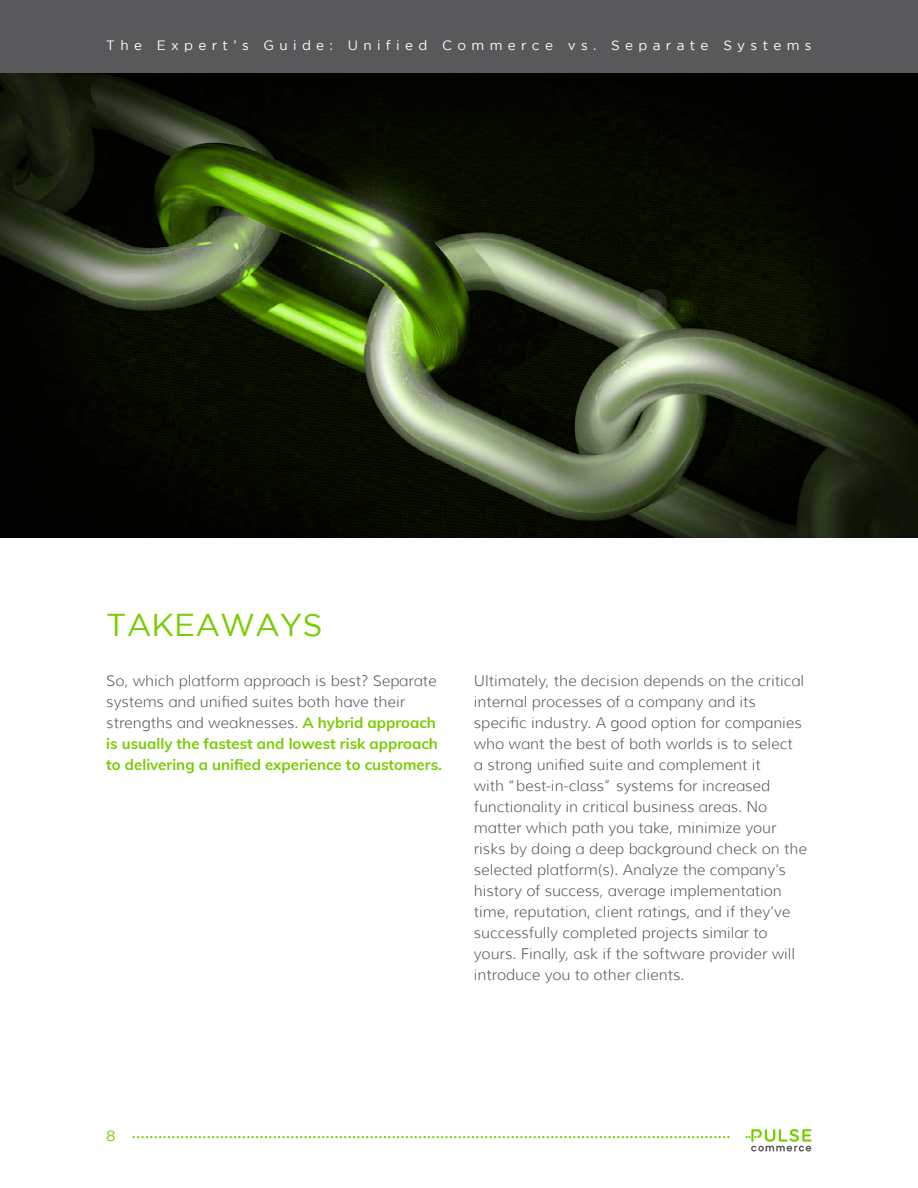
<style>
.page{position:relative;width:918px;height:1188px;background:#fff}
.page>*{position:absolute;margin:0;border:0;box-sizing:border-box;transform-origin:0 0}
.t1{font:31.5px "Gotham";color:#78cc00}
.Body{font:300 15px/21px "Muli";color:#59595c}
.Body-2{font:15px "Gotham";color:#78cc00}
.t2{font:13.5px "Gotham";letter-spacing:.395em;color:#fff}
.s1{font-weight:700;color:#78cc00}
</style>
<div class="page">
<svg style="left:0;top:72px;width:918px;height:465px;background:#222a15"></svg>
<div style="left:0;top:0;width:918px;height:72px;background:#59595c"></div>
<svg style="left:745px;top:1129px;width:67px;height:23px"></svg>
<svg style="left:133px;top:1136px;width:597px;height:2px"></svg>
<p class="t2" style="left:106px;top:38px;width:707px">The Expert’s Guide: Unified Commerce vs. Separate Systems</p>
<h2 class="t1" style="left:106px;top:608px;width:218px">TAKEAWAYS</h2>
<p class="Body" style="left:106px;top:670px;width:337px">So, which platform approach is best? Separate systems and unified suites both have their strengths and weaknesses. <span class="s1">A hybrid approach is usually the fastest and lowest risk approach to delivering a unified experience to customers.</span></p>
<p class="Body" style="left:474px;top:670px;width:335px">Ultimately, the decision depends on the critical internal processes of a company and its specific industry. A good option for companies who want the best of both worlds is to select<br>a strong unified suite and complement it<br>with “best-in-class” systems for increased functionality in critical business areas. No matter which path you take, minimize your risks by doing a deep background check on the selected platform(s). Analyze the company’s history of success, average implementation time, reputation, client ratings, and if they’ve successfully completed projects similar to yours. Finally, ask if the software provider will introduce you to other clients.</p>
<p class="Body-2" style="left:106px;top:1127px;width:11px">8</p>
</div>
